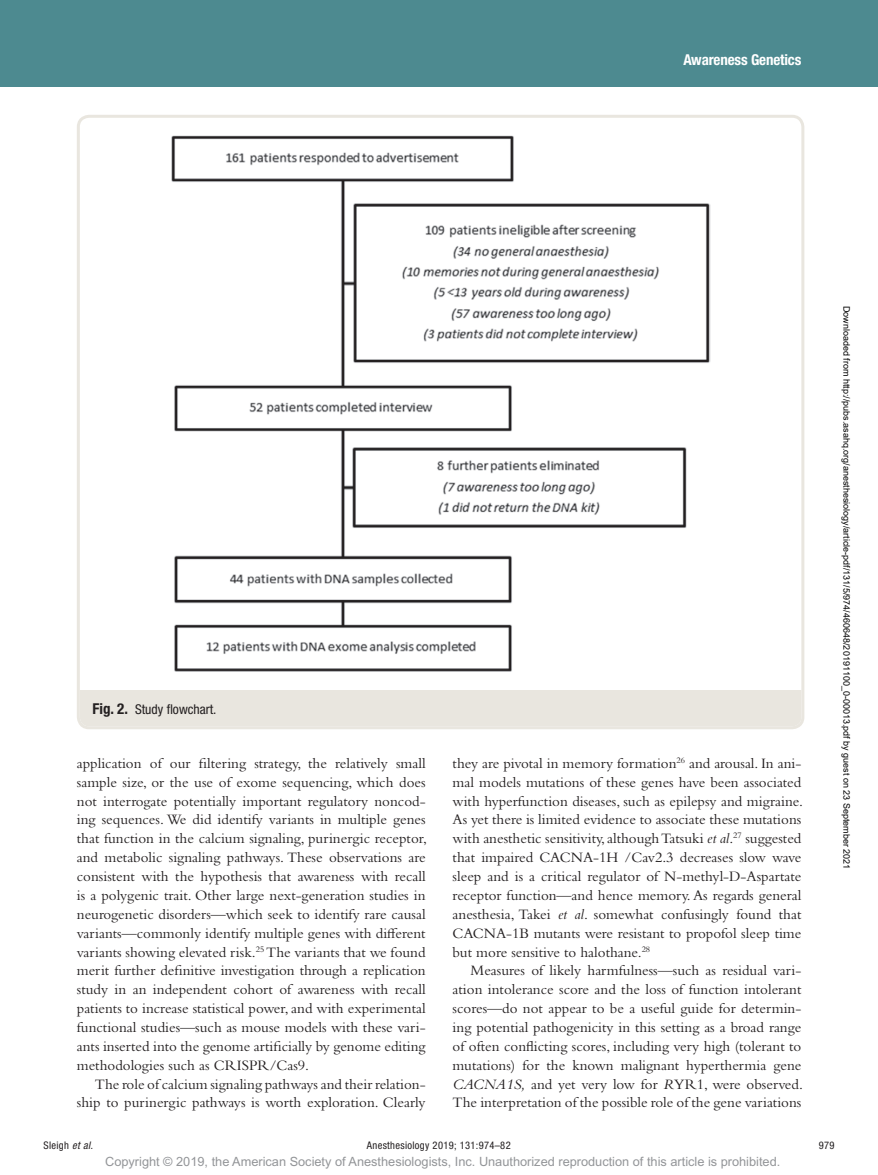
<style>
.page{position:relative;width:878px;height:1175px;background:#fff}
.page>*{position:absolute;margin:0;border:0;box-sizing:border-box;transform-origin:0 0}
.t1{font:15px/18.9px "Bembo Std";color:#231f20;text-align:justify}
.t2{font:700 condensed 15px "Helvetica Neue LT Std";letter-spacing:-.01em;color:#fff}
.t3{font:condensed 13.5px "Helvetica Neue LT Std";color:#231f20}
.t4{font:12.75px "Arial MT Std";color:#939598}
.t5{font:condensed 10.5px "Helvetica Neue LT Std";letter-spacing:.03em;color:#231f20}
.t6{font:9px "Arial";color:#000}
.s1{font-weight:700;font-size:15px}
.s2{font-style:italic}
</style>
<div class="page">
<div style="left:0;top:0;width:878px;height:86px;background:#4d8a90"></div>
<img style="left:171px;top:135px;width:539px;height:537px">
<div style="left:80px;top:690px;width:721px;height:36px;background:#e9e6df"></div>
<div style="left:77px;top:115px;width:727px;height:614px;border:3px solid #e9e6df;border-radius:11px"></div>
<p class="t2" style="left:683px;top:51px;width:119px">Awareness Genetics</p>
<p class="t3" style="left:93px;top:701px;width:125px"><span class="s1">Fig. 2.</span> Study flowchart.</p>
<p class="t1" style="left:77px;top:753px;width:352px">application of our filtering strategy, the relatively small sample size, or the use of exome sequencing, which does not interrogate potentially important regulatory noncod&shy;ing sequences. We did identify variants in multiple genes that function in the calcium signaling, purinergic receptor, and metabolic signaling pathways. These observations are consistent with the hypothesis that awareness with recall is a polygenic trait. Other large next-generation studies in neurogenetic disorders—which seek to identify rare causal variants—commonly identify multiple genes with different variants showing elevated risk.<sup>25</sup> The variants that we found merit further definitive investigation through a replication study in an independent cohort of awareness with recall patients to increase statistical power, and with experimental functional studies—such as mouse models with these vari&shy;ants inserted into the genome artificially by genome editing methodologies such as CRISPR/Cas9.</p>
<p class="t1" style="left:77px;top:1074px;width:350px;text-align:right">The role of calcium signaling pathways and their relation&shy;ship to purinergic pathways is worth exploration. Clearly</p>
<p class="t1" style="left:452px;top:753px;width:352px">they are pivotal in memory formation<sup>26</sup> and arousal. In ani&shy;mal models mutations of these genes have been associated with hyperfunction diseases, such as epilepsy and migraine.<br>As yet there is limited evidence to associate these mutations with anesthetic sensitivity, although Tatsuki <span class="s2">et al</span>.<sup>27</sup> suggested that impaired CACNA-1H /Cav2.3 decreases slow wave sleep and is a critical regulator of N-methyl-D-Aspartate receptor function—and hence memory. As regards general anesthesia, Takei <span class="s2">et al</span>. somewhat confusingly found that CACNA-1B mutants were resistant to propofol sleep time but more sensitive to halothane.<sup>28</sup></p>
<p class="t1" style="left:452px;top:961px;width:352px;text-indent:18px">Measures of likely harmfulness—such as residual vari&shy;ation intolerance score and the loss of function intolerant scores—do not appear to be a useful guide for determin&shy;ing potential pathogenicity in this setting as a broad range of often conflicting scores, including very high (tolerant to mutations) for the known malignant hyperthermia gene <span class="s2">CACNA1S,</span> and yet very low for <span class="s2">R</span>YR1, were observed.<br>The interpretation of the possible role of the gene variations</p>
<p class="t6" style="left:850px;top:306px;width:565px;rotate:90deg">Downloaded from http://pubs.asahq.org/anesthesiology/article-pdf/131/5/974/460648/20191100_0-00013.pdf by guest on 23 September 2021</p>
<p class="t5" style="left:44px;top:1139px;width:51px">Sleigh <span class="s2">et al.</span></p>
<p class="t5" style="left:367px;top:1139px;width:145px">Anesthesiology 2019; 131:974–82</p>
<p class="t5" style="left:818px;top:1139px;width:17px">979</p>
<p class="t4" style="left:105px;top:1154px;width:676px">Copyright © 2019, the American Society of Anesthesiologists, Inc. Unauthorized reproduction of this article is prohibited.</p>
</div>
